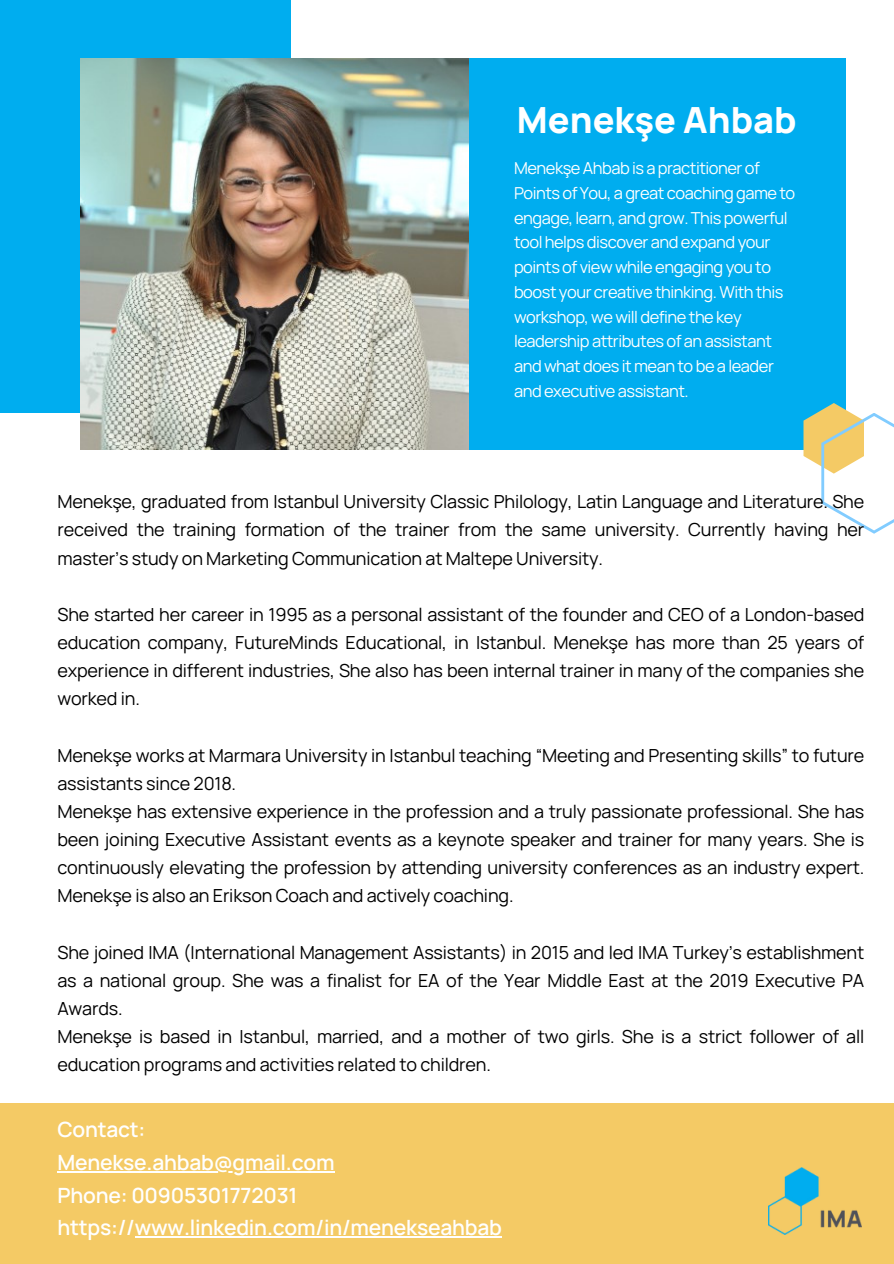
<style>
.page{position:relative;width:894px;height:1264px;background:#fff}
.page>*{position:absolute;margin:0;border:0;box-sizing:border-box;transform-origin:0 0}
.t1{font:800 36px "Manrope";color:#fff}
.t2{font:600 21px/32.7px "Manrope";letter-spacing:-.01em;color:#fff}
.t3{font:18px/28.2px "Manrope";letter-spacing:-.01em;color:#000;text-align:justify}
.t4{font:16.5px/24.8px "Manrope";letter-spacing:-.03em;color:#fff}
</style>
<div class="page">
<div style="left:468px;top:58px;width:377px;height:391px;background:#00adef"></div>
<div style="left:0;top:0;width:290px;height:413px;background:#00adef"></div>
<div style="left:0;top:1103px;width:893px;height:160px;background:#f4ca65"></div>
<img style="left:768px;top:1167px;width:93px;height:67px">
<svg style="left:803px;top:403px;width:90px;height:130px"></svg>
<img style="left:80px;top:58px;width:388px;height:392px">
<hr style="left:57px;top:1171px;width:277px;height:1px;background:#fff">
<hr style="left:135px;top:1236px;width:366px;height:1px;background:#fff">
<p class="t1" style="left:516px;top:94px;width:281px">Menekşe Ahbab</p>
<p class="t4" style="left:514px;top:155px;width:283px">Menekşe Ahbab is a practitioner of Points of You, a great coaching game to engage, learn, and grow. This powerful tool helps discover and expand your points of view while engaging you to boost your creative thinking. With this workshop, we will define the key leadership attributes of an assistant and what does it mean to be a leader and executive assistant.</p>
<p class="t3" style="left:57px;top:487px;width:808px">Menekşe, graduated from Istanbul University Classic Philology, Latin Language and Literature. She received the training formation of the trainer from the same university. Currently having her master’s study on Marketing Communication at Maltepe University.</p>
<p class="t3" style="left:57px;top:600px;width:808px">She started her career in 1995 as a personal assistant of the founder and CEO of a London-based education company, FutureMinds Educational, in Istanbul. Menekşe has more than 25 years of experience in different industries, She also has been internal trainer in many of the companies she worked in.</p>
<p class="t3" style="left:57px;top:740px;width:808px">Menekşe works at Marmara University in Istanbul teaching “Meeting and Presenting skills” to future assistants since 2018.</p>
<p class="t3" style="left:57px;top:796px;width:808px">Menekşe has extensive experience in the profession and a truly passionate professional. She has been joining Executive Assistant events as a keynote speaker and trainer for many years. She is continuously elevating the profession by attending university conferences as an industry expert.<br>Menekşe is also an Erikson Coach and actively coaching.</p>
<h2 class="t3" style="left:57px;top:937px;width:808px">She joined IMA (International Management Assistants) in 2015 and led IMA Turkey’s establishment as a national group. She was a finalist for EA of the Year Middle East at the 2019 Executive PA Awards.</h2>
<h2 class="t3" style="left:57px;top:1021px;width:808px">Menekşe is based in Istanbul, married, and a mother of two girls. She is a strict follower of all education programs and activities related to children.</h2>
<p class="t2" style="left:57px;top:1112px;width:446px">Contact:<br>Menekse.ahbab@gmail.com<br>Phone: 00905301772031 https://www.linkedin.com/in/menekseahbab</p>
</div>
